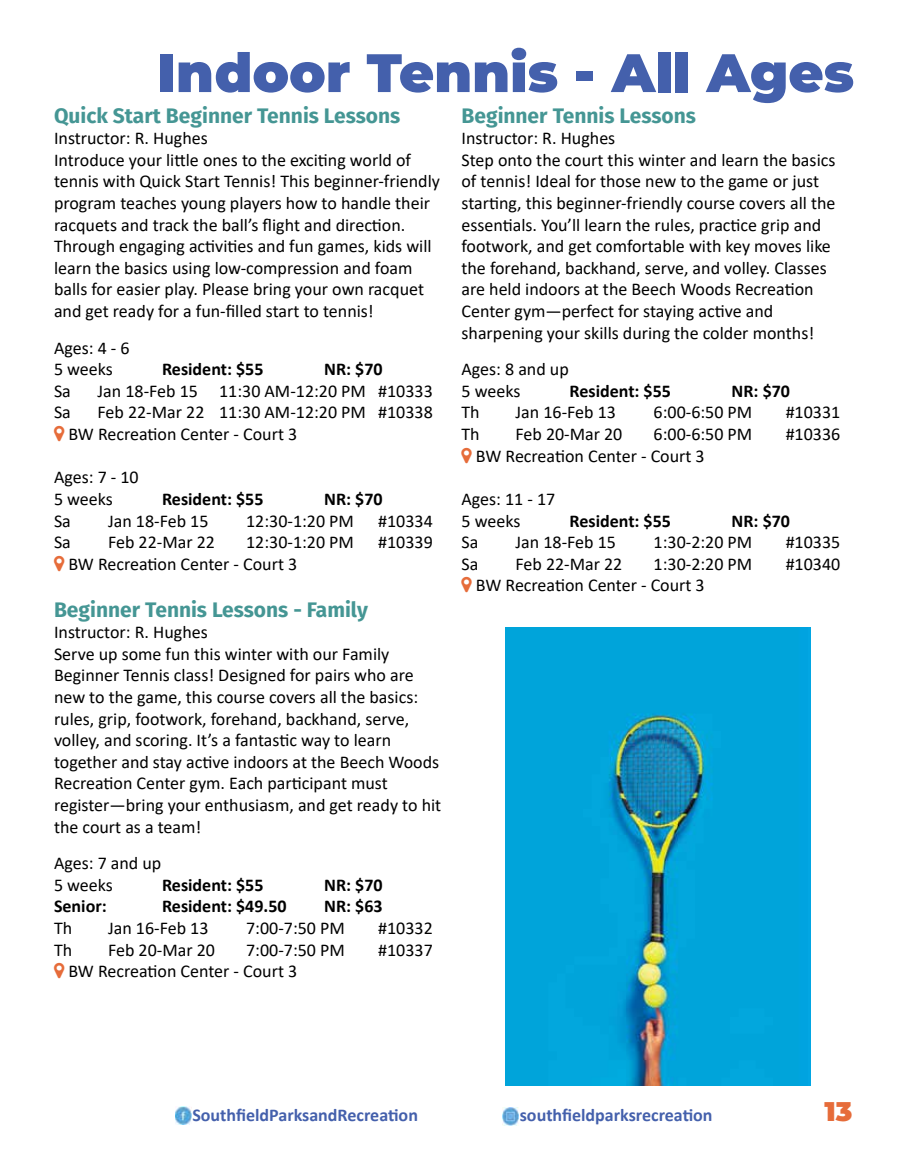
<style>
.page{position:relative;width:905px;height:1175px;background:#fff}
.page>*{position:absolute;margin:0;border:0;box-sizing:border-box;transform-origin:0 0}
.t1{font:900 54px "Montserrat";color:#4460ac}
.t2{font:900 27px "Montserrat";color:#e66c3a}
.t3{font:700 21px "Fira Sans";color:#459694}
.t4{font:18px/21.6px "Calibri";color:#000}
.t5{font:700 18px "Calibri";color:#000}
.t6{font:700 18px "Calibri";color:#4460ac}
.s1{color:#fff}
</style>
<div class="page">
<img style="left:175px;top:1106px;width:17px;height:18px">
<img style="left:502px;top:1107px;width:17px;height:18px">
<img style="left:505px;top:627px;width:305px;height:458px">
<h1 class="t1" style="left:157px;top:32px;width:698px">Indoor Tennis - All A<span class="s1">g</span>es</h1>
<p class="t3" style="left:54px;top:98px;width:348px">Quick Start Beginner Tennis Lessons</p>
<p class="t4" style="left:54px;top:127px;width:387px">Instructor: R. Hughes<br>Introduce your little ones to the exciting world of tennis with Quick Start Tennis! This beginner-friendly program teaches young players how to handle their racquets and track the ball’s flight and direction.<br>Through engaging activities and fun games, kids will learn the basics using low-compression and foam balls for easier play. Please bring your own racquet and get ready for a fun-filled start to tennis!</p>
<p class="t4" style="left:54px;top:336px;width:77px">Ages: 4 - 6<br>5 weeks</p>
<p class="t3" style="left:461px;top:98px;width:236px">Beginner Tennis Lessons</p>
<p class="t4" style="left:461px;top:127px;width:375px">Instructor: R. Hughes<br>Step onto the court this winter and learn the basics of tennis! Ideal for those new to the game or just starting, this beginner-friendly course covers all the essentials. You’ll learn the rules, practice grip and footwork, and get comfortable with key moves like the forehand, backhand, serve, and volley. Classes are held indoors at the Beech Woods Recreation Center gym—perfect for staying active and sharpening your skills during the colder months!</p>
<p class="t4" style="left:461px;top:358px;width:109px">Ages: 8 and up<br>5 weeks</p>
<p class="t5" style="left:162px;top:356px;width:103px">Resident: $55</p>
<p class="t5" style="left:324px;top:356px;width:60px">NR: $70</p>
<p class="t5" style="left:569px;top:378px;width:103px">Resident: $55</p>
<p class="t5" style="left:731px;top:378px;width:60px">NR: $70</p>
<p class="t4" style="left:54px;top:379px;width:18px">Sa</p>
<p class="t4" style="left:98px;top:379px;width:337px">Jan 18-Feb 15 11:30 AM-12:20 PM #10333</p>
<p class="t4" style="left:54px;top:401px;width:18px">Sa</p>
<p class="t4" style="left:68px;top:401px;width:366px;text-indent:29px">Feb 22-Mar 22 11:30 AM-12:20 PM #10338<br>BW Recreation Center - Court 3</p>
<p class="t4" style="left:54px;top:466px;width:86px">Ages: 7 - 10<br>5 weeks</p>
<p class="t4" style="left:461px;top:401px;width:20px">Th</p>
<p class="t4" style="left:515px;top:401px;width:102px">Jan 16-Feb 13</p>
<p class="t4" style="left:653px;top:401px;width:100px">6:00-6:50 PM</p>
<p class="t4" style="left:785px;top:401px;width:56px">#10331</p>
<p class="t4" style="left:461px;top:423px;width:20px">Th</p>
<p class="t4" style="left:515px;top:423px;width:108px">Feb 20-Mar 20</p>
<p class="t4" style="left:653px;top:423px;width:100px">6:00-6:50 PM</p>
<p class="t4" style="left:785px;top:423px;width:56px">#10336</p>
<p class="t4" style="left:476px;top:444px;width:230px">BW Recreation Center - Court 3</p>
<p class="t4" style="left:461px;top:487px;width:95px">Ages: 11 - 17<br>5 weeks</p>
<p class="t5" style="left:162px;top:486px;width:103px">Resident: $55</p>
<p class="t5" style="left:324px;top:486px;width:60px">NR: $70</p>
<p class="t5" style="left:569px;top:508px;width:103px">Resident: $55</p>
<p class="t5" style="left:731px;top:508px;width:60px">NR: $70</p>
<p class="t4" style="left:54px;top:509px;width:18px">Sa</p>
<p class="t4" style="left:108px;top:509px;width:102px">Jan 18-Feb 15</p>
<p class="t4" style="left:246px;top:509px;width:109px">12:30-1:20 PM</p>
<p class="t4" style="left:378px;top:509px;width:56px">#10334</p>
<p class="t4" style="left:54px;top:531px;width:18px">Sa</p>
<p class="t4" style="left:108px;top:531px;width:108px">Feb 22-Mar 22</p>
<p class="t4" style="left:246px;top:531px;width:109px">12:30-1:20 PM</p>
<p class="t4" style="left:378px;top:531px;width:56px">#10339</p>
<p class="t4" style="left:68px;top:552px;width:230px">BW Recreation Center - Court 3</p>
<p class="t3" style="left:54px;top:591px;width:315px">Beginner Tennis Lessons - Family</p>
<p class="t4" style="left:54px;top:621px;width:389px">Instructor: R. Hughes<br>Serve up some fun this winter with our Family Beginner Tennis class! Designed for pairs who are new to the game, this course covers all the basics: rules, grip, footwork, forehand, backhand, serve, volley, and scoring. It’s a fantastic way to learn together and stay active indoors at the Beech Woods Recreation Center gym. Each participant must register—bring your enthusiasm, and get ready to hit the court as a team!</p>
<p class="t4" style="left:54px;top:852px;width:109px">Ages: 7 and up<br>5 weeks</p>
<p class="t4" style="left:461px;top:531px;width:18px">Sa</p>
<p class="t4" style="left:515px;top:531px;width:102px">Jan 18-Feb 15</p>
<p class="t4" style="left:653px;top:531px;width:100px">1:30-2:20 PM</p>
<p class="t4" style="left:785px;top:531px;width:56px">#10335</p>
<p class="t4" style="left:461px;top:552px;width:18px">Sa</p>
<p class="t4" style="left:515px;top:552px;width:108px">Feb 22-Mar 22</p>
<p class="t4" style="left:653px;top:552px;width:100px">1:30-2:20 PM</p>
<p class="t4" style="left:785px;top:552px;width:56px">#10340</p>
<p class="t4" style="left:476px;top:574px;width:230px">BW Recreation Center - Court 3</p>
<p class="t5" style="left:162px;top:872px;width:103px">Resident: $55</p>
<p class="t5" style="left:324px;top:872px;width:60px">NR: $70</p>
<p class="t5" style="left:54px;top:893px;width:54px">Senior:</p>
<p class="t5" style="left:162px;top:893px;width:126px">Resident: $49.50</p>
<p class="t5" style="left:324px;top:893px;width:60px">NR: $63</p>
<p class="t4" style="left:54px;top:916px;width:20px">Th</p>
<p class="t4" style="left:108px;top:916px;width:102px">Jan 16-Feb 13</p>
<p class="t4" style="left:246px;top:916px;width:100px">7:00-7:50 PM</p>
<p class="t4" style="left:378px;top:916px;width:56px">#10332</p>
<p class="t4" style="left:54px;top:938px;width:20px">Th</p>
<p class="t4" style="left:108px;top:938px;width:108px">Feb 20-Mar 20</p>
<p class="t4" style="left:246px;top:938px;width:100px">7:00-7:50 PM</p>
<p class="t4" style="left:378px;top:938px;width:56px">#10337</p>
<p class="t4" style="left:68px;top:960px;width:230px">BW Recreation Center - Court 3</p>
<p class="t6" style="left:192px;top:1102px;width:227px">SouthfieldParksandRecreation</p>
<p class="t6" style="left:520px;top:1102px;width:194px">southfieldparksrecreation</p>
<h2 class="t2" style="left:824px;top:1091px;width:29px">13</h2>
</div>
